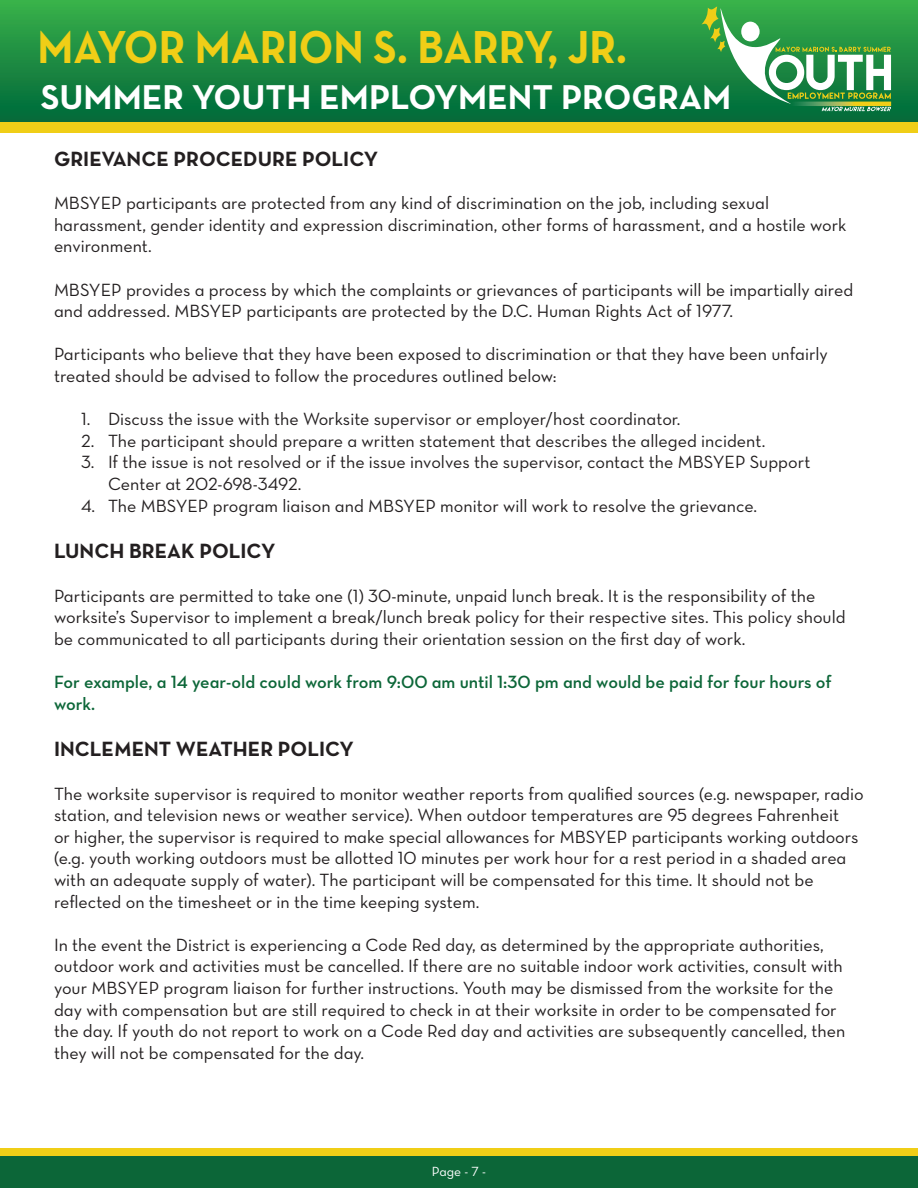
<style>
.page{position:relative;width:918px;height:1188px;background:#fff}
.page>*{position:absolute;margin:0;border:0;box-sizing:border-box;transform-origin:0 0}
.t1{font:700 47.1px "Neutra Text";color:#f0ce17;scale:.92 1}
.t2{font:700 35.1px "Neutra Text";color:#fff}
.t3{font:21px "Neutra Text Bold Alt";color:#231f20}
.t4{font:18px/21.6px "Neutra Text Book Alt";color:#231f20}
.t5{font:18px/21.6px "Neutra Text Demi Alt";color:#0c6638}
.t6{font:13.5px "Neutra Text Book Alt";color:#fff}
</style>
<div class="page">
<div style="left:0;top:0;width:918px;height:126px;background:linear-gradient(to bottom,#39b14a,#006639)"></div>
<div style="left:0;top:122px;width:918px;height:11px;background:#f0ce17"></div>
<svg style="left:702px;top:6px;width:189px;height:105px"></svg>
<svg style="left:790px;top:102px;width:101px;height:4px"></svg>
<div style="left:0;top:1154px;width:918px;height:34px;background:#0c6638"></div>
<div style="left:0;top:1148px;width:918px;height:8px;background:#f0ce17"></div>
<h1 class="t1" style="left:38px;top:18px;width:642px">MAYOR MARION S. BARRY, JR.</h1>
<h2 class="t2" style="left:41px;top:75px;width:692px">SUMMER YOUTH EMPLOYMENT PROGRAM</h2>
<p class="t3" style="left:54px;top:146px;width:326px">GRIEVANCE PROCEDURE POLICY</p>
<p class="t4" style="left:54px;top:192px;width:794px">MBSYEP participants are protected from any kind of discrimination on the job, including sexual harassment, gender identity and expression discrimination, other forms of harassment, and a hostile work environment.</p>
<p class="t4" style="left:54px;top:278px;width:801px">MBSYEP provides a process by which the complaints or grievances of participants will be impartially aired and addressed. MBSYEP participants are protected by the D.C. Human Rights Act of 1977.</p>
<p class="t4" style="left:54px;top:343px;width:775px">Participants who believe that they have been exposed to discrimination or that they have been unfairly treated should be advised to follow the procedures outlined below:</p>
<p class="t4" style="left:81px;top:408px;width:601px">1. Discuss the issue with the Worksite supervisor or employer/host coordinator.</p>
<p class="t4" style="left:81px;top:429px;width:686px">2. The participant should prepare a written statement that describes the alleged incident.</p>
<p class="t4" style="left:108px;top:451px;width:704px;text-indent:-27px">3. If the issue is not resolved or if the issue involves the supervisor, contact the MBSYEP Support<br>Center at 202-698-3492.</p>
<p class="t4" style="left:81px;top:494px;width:678px">4. The MBSYEP program liaison and MBSYEP monitor will work to resolve the grievance.</p>
<p class="t3" style="left:54px;top:538px;width:223px">LUNCH BREAK POLICY</p>
<p class="t4" style="left:54px;top:584px;width:793px">Participants are permitted to take one (1) 30-minute, unpaid lunch break. It is the responsibility of the worksite’s Supervisor to implement a break/lunch break policy for their respective sites. This policy should be communicated to all participants during their orientation session on the first day of work.</p>
<p class="t5" style="left:54px;top:671px;width:779px">For example, a 14 year-old could work from 9:00 am until 1:30 pm and would be paid for four hours of work.</p>
<p class="t3" style="left:54px;top:736px;width:301px">INCLEMENT WEATHER POLICY</p>
<p class="t4" style="left:54px;top:782px;width:811px">The worksite supervisor is required to monitor weather reports from qualified sources (e.g. newspaper, radio station, and television news or weather service). When outdoor temperatures are 95 degrees Fahrenheit<br>or higher, the supervisor is required to make special allowances for MBSYEP participants working outdoors (e.g. youth working outdoors must be allotted 10 minutes per work hour for a rest period in a shaded area with an adequate supply of water). The participant will be compensated for this time. It should not be reflected on the timesheet or in the time keeping system.</p>
<p class="t4" style="left:54px;top:933px;width:793px">In the event the District is experiencing a Code Red day, as determined by the appropriate authorities, outdoor work and activities must be cancelled. If there are no suitable indoor work activities, consult with your MBSYEP program liaison for further instructions. Youth may be dismissed from the worksite for the day with compensation but are still required to check in at their worksite in order to be compensated for the day. If youth do not report to work on a Code Red day and activities are subsequently cancelled, then they will not be compensated for the day.</p>
<p class="t6" style="left:432px;top:1163px;width:56px">Page - 7 -</p>
</div>
